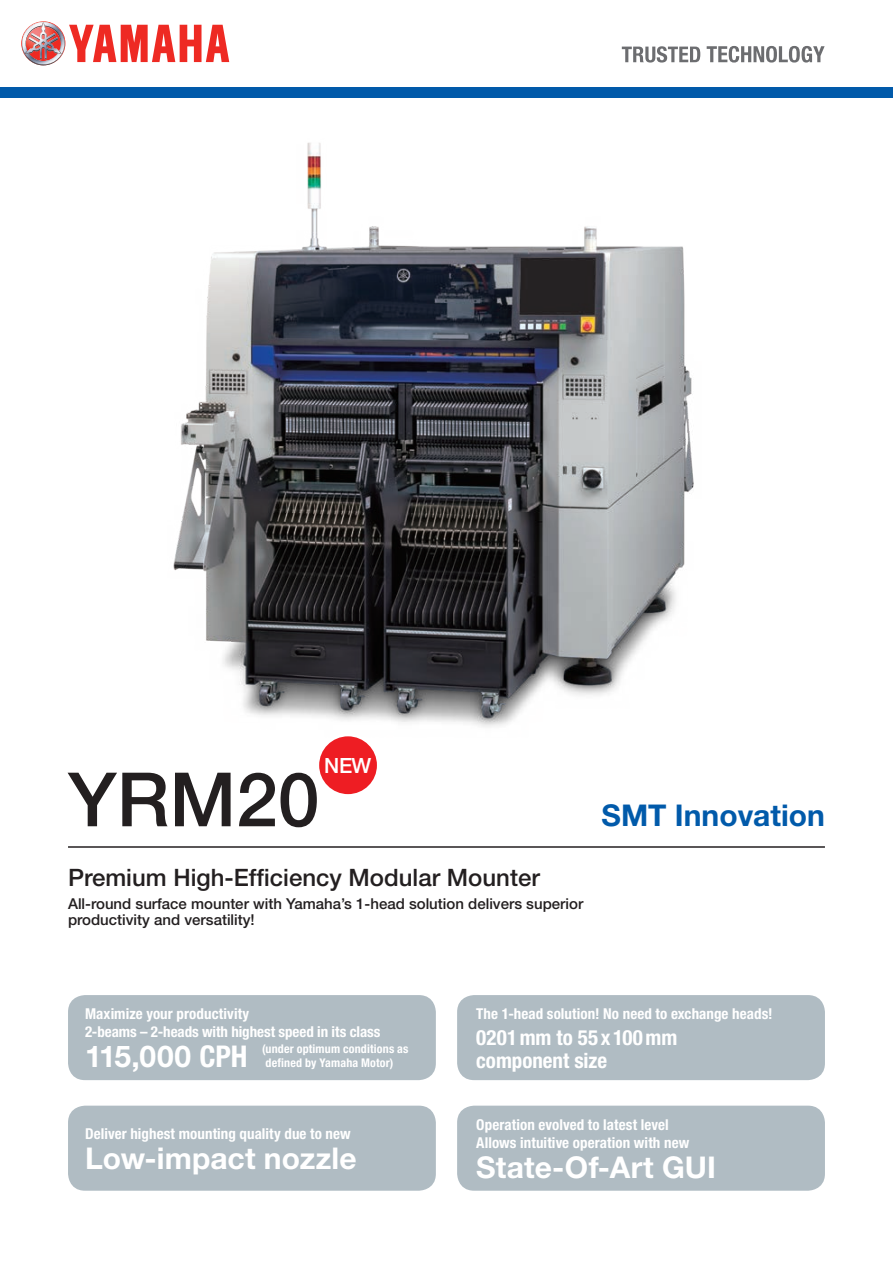
<style>
.page{position:relative;width:893px;height:1263px;background:#fff}
.page>*{position:absolute;margin:0;border:0;box-sizing:border-box;transform-origin:0 0}
.t1{font:500 75px "Helvetica Neue LT";color:#231f20}
.t2{font:700 30px "Helvetica Neue LT";letter-spacing:.005em;color:#fff}
.t3{font:700 30px "Helvetica Neue LT";color:#015aaa}
.t4{font:500 24px "Helvetica Neue LT";color:#231f20}
.t5{font:700 condensed 21px/23.2px "Helvetica Neue LT";color:#fff}
.t6{font:500 21px "Helvetica Neue LT Std";color:#fff}
.t7{font:700 condensed 15px/18px "Helvetica Neue LT";letter-spacing:.005em;color:#fff}
.t8{font:500 15px/16.5px "Helvetica Neue LT";color:#231f20}
.t9{font:700 condensed 12px/14.2px "Helvetica Neue LT";letter-spacing:.015em;color:#fff}
.s1{font-stretch:condensed}
</style>
<div class="page">
<div style="left:0;top:87px;width:893px;height:11px;background:#015aaa"></div>
<svg style="left:21px;top:21px;width:208px;height:44px"></svg>
<hr style="left:68px;top:846px;width:757px;height:2px;background:#231f20">
<img style="left:173px;top:142px;width:521px;height:585px">
<svg style="left:707px;top:46px;width:118px;height:17px"></svg>
<svg style="left:622px;top:46px;width:78px;height:17px"></svg>
<div style="left:68px;top:995px;width:368px;height:85px;background:#b0bcc3;border-radius:17px"></div>
<div style="left:68px;top:1106px;width:368px;height:85px;background:#b0bcc3;border-radius:17px"></div>
<div style="left:457px;top:995px;width:368px;height:85px;background:#b0bcc3;border-radius:17px"></div>
<div style="left:457px;top:1106px;width:368px;height:85px;background:#b0bcc3;border-radius:17px"></div>
<div style="left:318px;top:735px;width:60px;height:61px;background:#ee1d23;border-radius:50%"></div>
<div style="left:316px;top:733px;width:64px;height:64px;border:3px solid #fff;border-radius:50%"></div>
<h3 class="t6" style="left:307px;top:752px;width:66px">NENEWW</h3>
<h1 class="t1" style="left:68px;top:755px;width:253px">YRM20</h1>
<h3 class="t4" style="left:68px;top:863px;width:473px">Premium High-Efficiency Modular Mounter</h3>
<p class="t8" style="left:68px;top:895px;width:517px">All-round surface mounter with Yamaha’s 1-head solution delivers superior productivity and versatility!</p>
<h2 class="t3" style="left:602px;top:797px;width:225px">SMT Innovation</h2>
<p class="t7" style="left:85px;top:1005px;width:297px">Maximize your productivity<br>2-beams – 2-heads with highest speed in its class</p>
<h2 class="t2" style="left:85px;top:1038px;width:164px">115,000 <span class="s1">CPH</span></h2>
<p class="t9" style="left:262px;top:1042px;width:148px">(under optimum conditions as defined by Yamaha Motor)</p>
<p class="t7" style="left:85px;top:1124px;width:267px">Deliver highest mounting quality due to new</p>
<h2 class="t2" style="left:85px;top:1140px;width:273px">Low-impact nozzle</h2>
<p class="t7" style="left:476px;top:1005px;width:298px">The 1-head solution! No need to exchange heads!</p>
<h3 class="t5" style="left:476px;top:1025px;width:203px">0201mm to 55 x 100mm component size</h3>
<p class="t7" style="left:476px;top:1115px;width:214px">Operation evolved to latest level<br>Allows intuitive operation with new</p>
<h2 class="t2" style="left:476px;top:1149px;width:241px">State-Of-Art GUI</h2>
</div>
